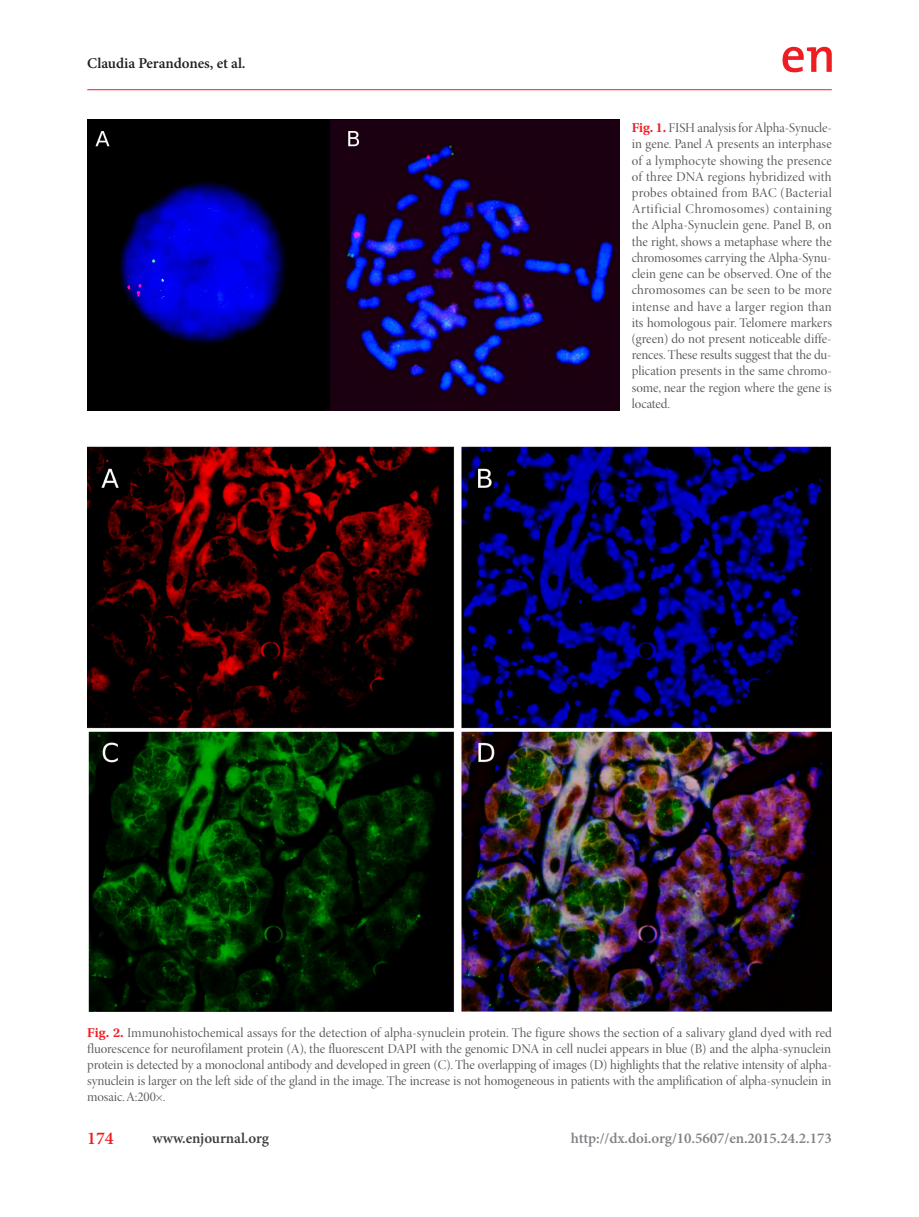
<style>
.page{position:relative;width:919px;height:1217px;background:#fff}
.page>*{position:absolute;margin:0;border:0;box-sizing:border-box;transform-origin:0 0}
.t1{font:600 18px "Minion Pro";color:#ee1d23}
.t2{font:600 15px "Minion Pro";letter-spacing:-.005em;color:#808285}
.머리-저자{font:600 15px "Minion Pro";letter-spacing:-.005em;color:#231f20}
.t3{font:600 15px "Minion Pro";letter-spacing:-.005em;color:#3e3e3f}
.표그림_설명{font:13.5px/16.2px "Minion Pro Disp";letter-spacing:.005em;color:#57585a;text-align:justify}
.s1{font-family:"Utopia Std";font-weight:600;color:#ee1d23}
</style>
<div class="page">
<hr style="left:87px;top:89px;width:744px;height:1px;background:#ee1d23">
<svg style="left:782px;top:47px;width:49px;height:25px"></svg>
<img style="left:87px;top:119px;width:532px;height:291px">
<img style="left:87px;top:446px;width:744px;height:565px">
<p class="머리-저자" style="left:87px;top:52px;width:160px">Claudia Perandones, et al.</p>
<p class="표그림_설명" style="left:631px;top:120px;width:201px;text-align:left"><span class="s1">Fig. 1.</span> FISH analysis for Alpha-Synucle&shy;in gene. Panel A presents an interphase of a lymphocyte showing the presence of three DNA regions hybridized with probes obtained from BAC (Bacterial Artificial Chromosomes) containing the Alpha-Synuclein gene. Panel B, on the right, shows a metaphase where the chromosomes carrying the Alpha-Synu&shy;clein gene can be observed. One of the chromosomes can be seen to be more intense and have a larger region than its homologous pair. Telomere markers (green) do not present noticeable diffe&shy;rences. These results suggest that the du&shy;plication presents in the same chromo&shy;some, near the region where the gene is located.</p>
<p class="표그림_설명" style="left:87px;top:1024px;width:746px"><span class="s1">Fig. 2.</span> Immunohistochemical assays for the detection of alpha-synuclein protein. The figure shows the section of a salivary gland dyed with red fluorescence for neurofilament protein (A), the fluorescent DAPI with the genomic DNA in cell nuclei appears in blue (B) and the alpha-synuclein protein is detected by a monoclonal antibody and developed in green (C). The overlapping of images (D) highlights that the relative intensity of alpha&shy;synuclein is larger on the left side of the gland in the image. The increase is not homogeneous in patients with the amplification of alpha-synuclein in mosaic. A:200×.</p>
<p class="t1" style="left:87px;top:1124px;width:28px">174</p>
<p class="t3" style="left:152px;top:1127px;width:118px">www.enjournal.org</p>
<p class="t2" style="left:571px;top:1127px;width:262px">http://dx.doi.org/10.5607/en.2015.24.2.173</p>
</div>
